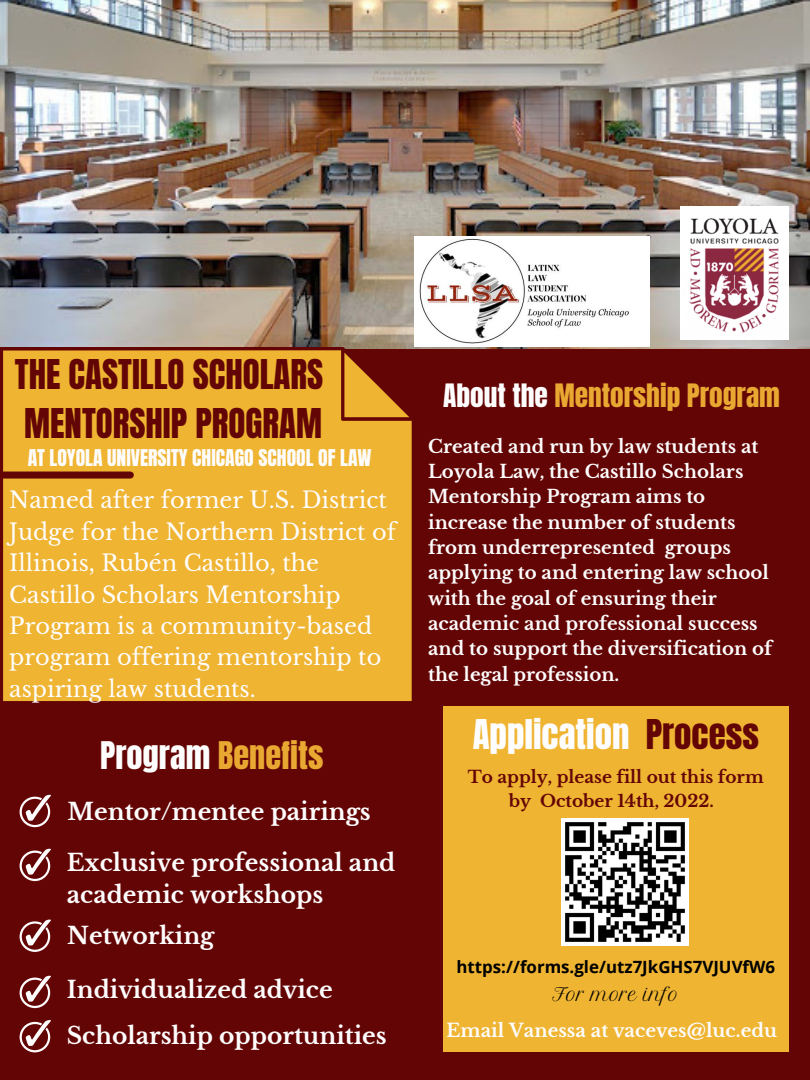
<style>
.page{position:relative;width:810px;height:1080px;background:#640505}
.page>*{position:absolute;margin:0;border:0;box-sizing:border-box;transform-origin:0 0}
.t1{font:34.88px/48.8px "Anton";color:#640505}
.t2{font:34.88px "Anton";color:#fefdfd}
.t3{font:32.38px "Anton";color:#e8a831}
.t4{font:27.38px "Anton";color:#e8a831}
.t5{font:700 23.31px/32.4px "Libre Baskerville";color:#fefdfd}
.t6{font:22.44px/31.4px "Libre Baskerville";color:#fefdfd}
.t7{font:19.69px "Anton";color:#fefdfd}
.t8{font:700 18.31px "Libre Baskerville";color:#fefdfd}
.t9{font:700 18.19px/25.3px "Libre Baskerville";color:#fefdfd}
.t10{font:17.5px "Petit Formal Script";color:#000}
.t11{font:700 16.94px/23.4px "Libre Baskerville";color:#640505;text-align:center}
.t12{font:700 16.88px "Open Sans";color:#000}
.s1{color:#fefdfd}
.s2{color:#640505}
</style>
<div class="page">
<img style="left:0;top:0;width:810px;height:349px">
<img style="left:680px;top:207px;width:109px;height:133px">
<svg style="left:0;top:347px;width:432px;height:354px;background:#e3a52e"></svg>
<img style="left:414px;top:237px;width:235px;height:110px">
<div style="left:3px;top:472px;width:127px;height:7px;background:#640505"></div>
<div style="left:443px;top:706px;width:346px;height:346px;background:#efb432"></div>
<img style="left:562px;top:819px;width:126px;height:126px">
<svg style="left:20px;top:795px;width:31px;height:32px"></svg>
<svg style="left:20px;top:849px;width:31px;height:32px"></svg>
<svg style="left:20px;top:920px;width:31px;height:32px"></svg>
<svg style="left:20px;top:976px;width:31px;height:32px"></svg>
<svg style="left:20px;top:1020px;width:31px;height:32px"></svg>
<h1 class="t1" style="left:15px;top:351px;width:310px">THE CASTILLO SCHOLARS<br>MENTORSHIP PROGRAM</h1>
<p class="t7" style="left:28px;top:444px;width:345px">AT LOYOLA UNIVERSITY CHICAGO SCHOOL OF LAW</p>
<p class="t6" style="left:9px;top:485px;width:388px">Named after former U.S. District<br>Judge for the Northern District of<br>Illinois, Rubén Castillo, the<br>Castillo Scholars Mentorship<br>Program is a community-based program offering mentorship to aspiring law students.</p>
<h2 class="t3" style="left:100px;top:732px;width:225px"><span class="s1">Program</span> Benefits</h2>
<p class="t5" style="left:68px;top:796px;width:305px">Mentor/mentee pairings</p>
<p class="t5" style="left:67px;top:846px;width:330px">Exclusive professional and academic workshops</p>
<p class="t5" style="left:67px;top:920px;width:149px">Networking</p>
<p class="t5" style="left:67px;top:973px;width:267px">Individualized advice</p>
<p class="t5" style="left:67px;top:1020px;width:321px">Scholarship opportunities</p>
<h3 class="t4" style="left:443px;top:375px;width:338px"><span class="s1">About the</span> Mentorship Program</h3>
<p class="t9" style="left:428px;top:434px;width:345px">Created and run by law students at<br>Loyola Law, the Castillo Scholars<br>Mentorship Program aims to increase the number of students from underrepresented groups applying to and entering law school with the goal of ensuring their academic and professional success and to support the diversification of the legal profession.</p>
<h1 class="t2" style="left:473px;top:709px;width:288px">Application <span class="s2">Process</span></h1>
<p class="t11" style="left:468px;top:766px;width:297px">To apply, please fill out this form by October 14th, 2022.</p>
<p class="t12" style="left:457px;top:955px;width:320px">https://forms.gle/utz7JkGHS7VJUVfW6</p>
<p class="t10" style="left:553px;top:983px;width:128px">For more info</p>
<p class="t8" style="left:447px;top:1019px;width:332px">Email Vanessa at vaceves@luc.edu</p>
</div>
